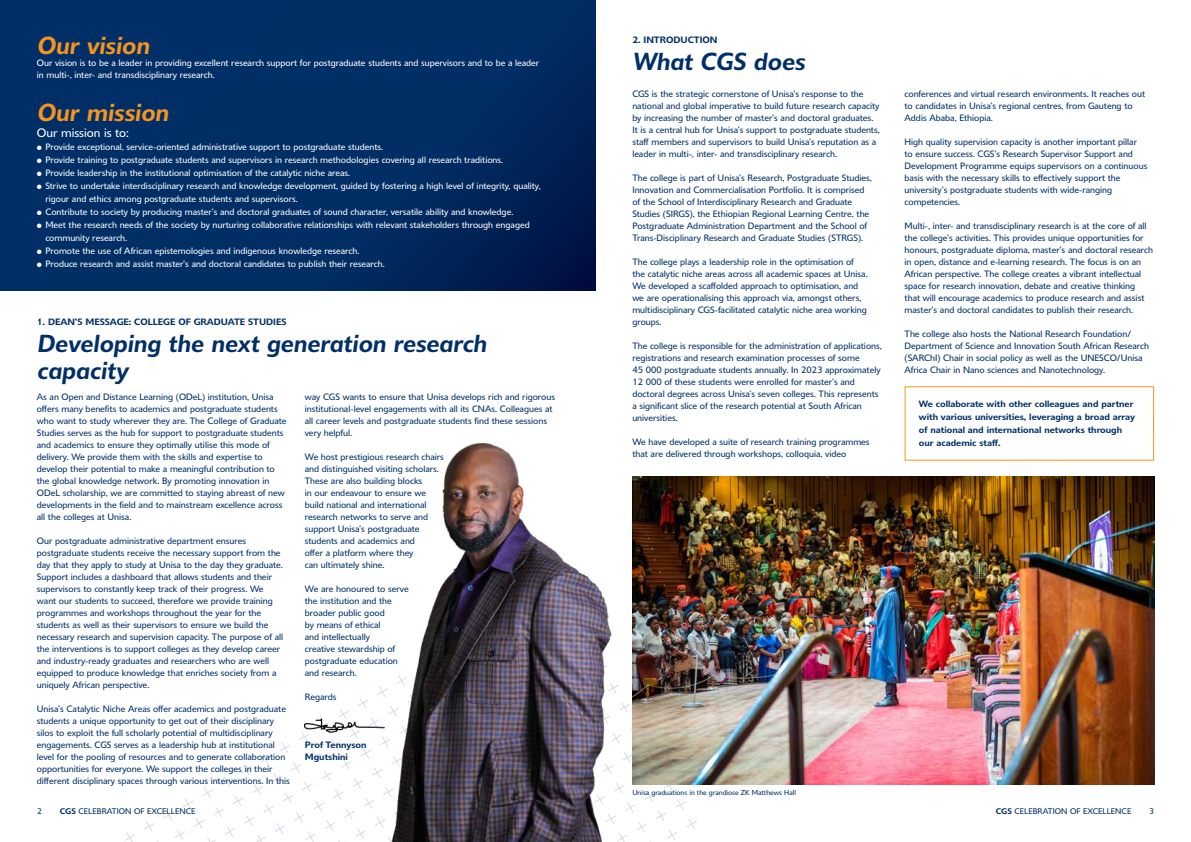
<style>
.page{position:relative;width:1191px;height:842px;background:#fff}
.page>*{position:absolute;margin:0;border:0;box-sizing:border-box;transform-origin:0 0}
.t1{font:italic 600 24px/27px "Delargo DT";color:#002f67}
.t2{font:italic 600 24px "Delargo DT";color:#f7941e}
.t3{font:12px "Delargo DT";color:#fff}
.t4{font:9px/12px "Delargo DT";color:#002f67}
.t5{font:9px/13px "Delargo DT";color:#fff}
.t6{font:600 9px/13px "Delargo DT";color:#002f67}
.t7{font:8px "Delargo DT";letter-spacing:.01em;color:#002f67}
.t8{font:7px "Delargo DT";color:#002f67}
.s1{font-weight:600}
</style>
<div class="page">
<svg style="left:299px;top:686px;width:92px;height:56px"></svg>
<svg style="left:124px;top:742px;width:267px;height:100px"></svg>
<svg style="left:0;top:0;width:595px;height:290px;background:#002b62"></svg>
<img style="left:391px;top:442px;width:253px;height:400px">
<img style="left:632px;top:476px;width:522px;height:309px">
<img style="left:305px;top:718px;width:79px;height:14px">
<h1 class="t2" style="left:37px;top:31px;width:114px">Our vision</h1>
<p class="t5" style="left:37px;top:57px;width:504px;line-height:12px">Our vision is to be a leader in providing excellent research support for postgraduate students and supervisors and to be a leader in multi-, inter- and transdisciplinary research.</p>
<h1 class="t2" style="left:37px;top:98px;width:133px">Our mission</h1>
<h2 class="t3" style="left:37px;top:125px;width:94px">Our mission is to:</h2>
<p class="t5" style="left:37px;top:140px;width:348px">• Provide exceptional, service-oriented administrative support to postgraduate students.</p>
<p class="t5" style="left:37px;top:153px;width:468px">• Provide training to postgraduate students and supervisors in research methodologies covering all research traditions.</p>
<p class="t5" style="left:37px;top:166px;width:315px">• Provide leadership in the institutional optimisation of the catalytic niche areas.</p>
<p class="t5" style="left:45px;top:179px;width:497px;text-indent:-9px">• Strive to undertake interdisciplinary research and knowledge development, guided by fostering a high level of integrity, quality, rigour and ethics among postgraduate students and supervisors.</p>
<p class="t5" style="left:37px;top:205px;width:478px">• Contribute to society by producing master’s and doctoral graduates of sound character, versatile ability and knowledge.</p>
<p class="t5" style="left:45px;top:218px;width:486px;text-indent:-9px">• Meet the research needs of the society by nurturing collaborative relationships with relevant stakeholders through engaged community research.</p>
<p class="t5" style="left:37px;top:244px;width:324px">• Promote the use of African epistemologies and indigenous knowledge research.</p>
<p class="t5" style="left:37px;top:257px;width:349px">• Produce research and assist master’s and doctoral candidates to publish their research.</p>
<p class="t6" style="left:37px;top:315px;width:251px">1. DEAN’S MESSAGE: COLLEGE OF GRADUATE STUDIES</p>
<h1 class="t1" style="left:37px;top:329px;width:451px">Developing the next generation research capacity</h1>
<p class="t4" style="left:37px;top:391px;width:251px">As an Open and Distance Learning (ODeL) institution, Unisa offers many benefits to academics and postgraduate students who want to study wherever they are. The College of Graduate Studies serves as the hub for support to postgraduate students and academics to ensure they optimally utilise this mode of delivery. We provide them with the skills and expertise to develop their potential to make a meaningful contribution to the global knowledge network. By promoting innovation in ODeL scholarship, we are committed to staying abreast of new developments in the field and to mainstream excellence across all the colleges at Unisa.</p>
<p class="t4" style="left:37px;top:535px;width:248px">Our postgraduate administrative department ensures postgraduate students receive the necessary support from the day that they apply to study at Unisa to the day they graduate.<br>Support includes a dashboard that allows students and their supervisors to constantly keep track of their progress. We want our students to succeed, therefore we provide training programmes and workshops throughout the year for the students as well as their supervisors to ensure we build the necessary research and supervision capacity. The purpose of all the interventions is to support colleges as they develop career and industry-ready graduates and researchers who are well equipped to produce knowledge that enriches society from a uniquely African perspective.</p>
<p class="t4" style="left:37px;top:703px;width:254px">Unisa’s Catalytic Niche Areas offer academics and postgraduate students a unique opportunity to get out of their disciplinary silos to exploit the full scholarly potential of multidisciplinary engagements. CGS serves as a leadership hub at institutional level for the pooling of resources and to generate collaboration opportunities for everyone. We support the colleges in their different disciplinary spaces through various interventions. In this</p>
<p class="t4" style="left:305px;top:391px;width:252px">way CGS wants to ensure that Unisa develops rich and rigorous institutional-level engagements with all its CNAs. Colleagues at all career levels and postgraduate students find these sessions very helpful.</p>
<p class="t4" style="left:305px;top:451px;width:141px">We host prestigious research chairs and distinguished visiting scholars.<br>These are also building blocks<br>in our endeavour to ensure we build national and international research networks to serve and support Unisa’s postgraduate students and academics and<br>offer a platform where they<br>can ultimately shine.</p>
<p class="t4" style="left:305px;top:583px;width:105px">We are honoured to serve the institution and the broader public good<br>by means of ethical<br>and intellectually<br>creative stewardship of postgraduate education and research.</p>
<p class="t4" style="left:305px;top:691px;width:33px">Regards</p>
<p class="t6" style="left:305px;top:739px;width:63px;line-height:12px">Prof Tennyson<br>Mgutshini</p>
<p class="t6" style="left:632px;top:33px;width:87px">2. INTRODUCTION</p>
<h1 class="t1" style="left:632px;top:48px;width:174px">What CGS does</h1>
<p class="t4" style="left:632px;top:87px;width:249px">CGS is the strategic cornerstone of Unisa’s response to the national and global imperative to build future research capacity by increasing the number of master’s and doctoral graduates.<br>It is a central hub for Unisa’s support to postgraduate students, staff members and supervisors to build Unisa’s reputation as a leader in multi-, inter- and transdisciplinary research.</p>
<p class="t4" style="left:632px;top:171px;width:241px">The college is part of Unisa’s Research, Postgraduate Studies, Innovation and Commercialisation Portfolio. It is comprised of the School of Interdisciplinary Research and Graduate Studies (SIRGS), the Ethiopian Regional Learning Centre, the Postgraduate Administration Department and the School of Trans-Disciplinary Research and Graduate Studies (STRGS).</p>
<p class="t4" style="left:632px;top:255px;width:237px">The college plays a leadership role in the optimisation of the catalytic niche areas across all academic spaces at Unisa.<br>We developed a scaffolded approach to optimisation, and we are operationalising this approach via, amongst others, multidisciplinary CGS-facilitated catalytic niche area working groups.</p>
<p class="t4" style="left:632px;top:339px;width:251px">The college is responsible for the administration of applications, registrations and research examination processes of some<br>45 000 postgraduate students annually. In 2023 approximately 12 000 of these students were enrolled for master’s and doctoral degrees across Unisa’s seven colleges. This represents a significant slice of the research potential at South African universities.</p>
<p class="t4" style="left:632px;top:435px;width:239px">We have developed a suite of research training programmes that are delivered through workshops, colloquia, video</p>
<p class="t4" style="left:904px;top:87px;width:242px">conferences and virtual research environments. It reaches out to candidates in Unisa’s regional centres, from Gauteng to<br>Addis Ababa, Ethiopia.</p>
<p class="t4" style="left:904px;top:135px;width:244px">High quality supervision capacity is another important pillar to ensure success. CGS’s Research Supervisor Support and Development Programme equips supervisors on a continuous basis with the necessary skills to effectively support the university’s postgraduate students with wide-ranging competencies.</p>
<p class="t4" style="left:904px;top:219px;width:250px">Multi-, inter- and transdisciplinary research is at the core of all the college’s activities. This provides unique opportunities for honours, postgraduate diploma, master’s and doctoral research in open, distance and e-learning research. The focus is on an African perspective. The college creates a vibrant intellectual space for research innovation, debate and creative thinking that will encourage academics to produce research and assist master’s and doctoral candidates to publish their research.</p>
<p class="t4" style="left:904px;top:327px;width:246px">The college also hosts the National Research Foundation/ Department of Science and Innovation South African Research (SARChI) Chair in social policy as well as the UNESCO/Unisa Africa Chair in Nano sciences and Nanotechnology.</p>
<p class="t6" style="left:919px;top:397px;width:218px">We collaborate with other colleagues and partner with various universities, leveraging a broad array of national and international networks through our academic staff.</p>
<p class="t8" style="left:632px;top:788px;width:165px">Unisa graduations in the grandiose ZK Matthews Hall</p>
<p class="t7" style="left:37px;top:806px;width:6px">2</p>
<p class="t7" style="left:60px;top:806px;width:137px"><span class="s1">CGS</span> CELEBRATION OF EXCELLENCE</p>
<p class="t7" style="left:995px;top:806px;width:137px"><span class="s1">CGS</span> CELEBRATION OF EXCELLENCE</p>
<p class="t7" style="left:1149px;top:806px;width:6px">3</p>
</div>
